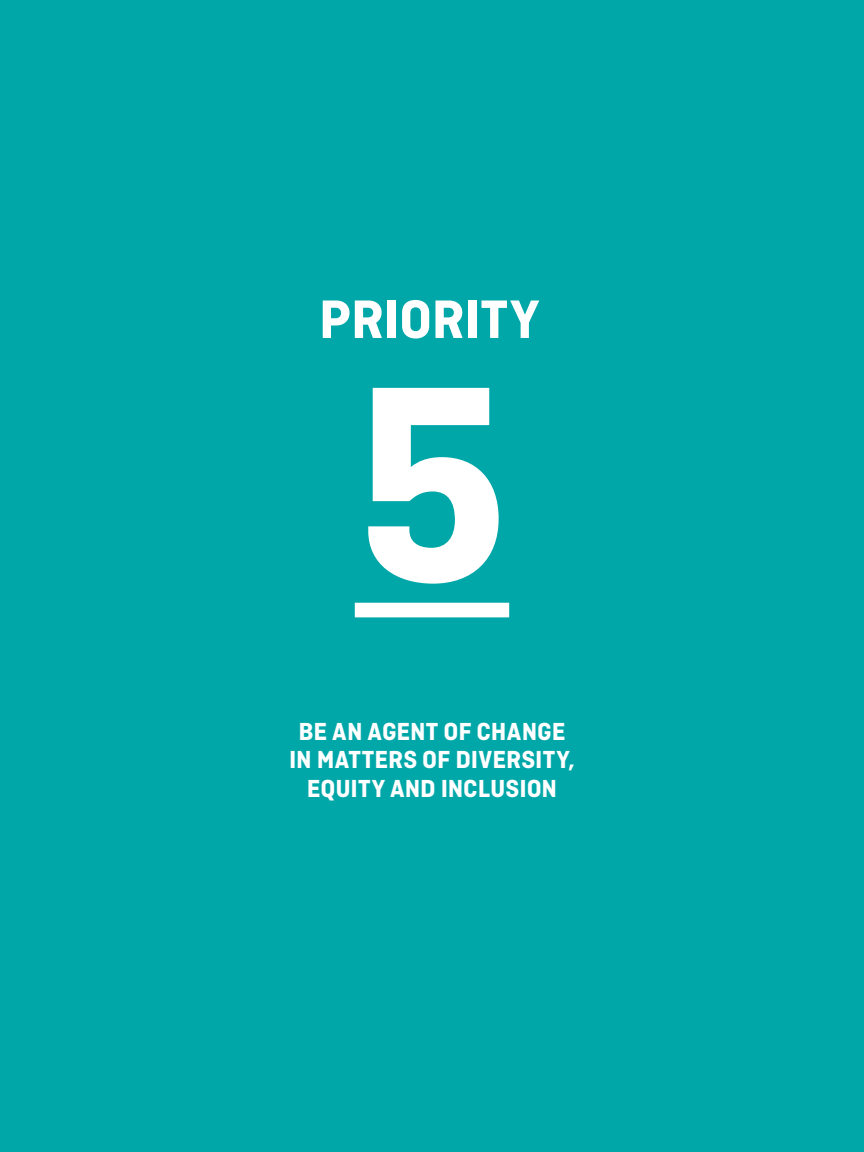
<style>
.page{position:relative;width:864px;height:1152px;background:#00a7a8}
.page>*{position:absolute;margin:0;border:0;box-sizing:border-box;transform-origin:0 0}
.t1{font:700 293.6px "Ciutadella";color:#fff}
.t2{font:700 57px "Ciutadella";letter-spacing:-.005em;color:#fff}
.t3{font:700 26px/29px "Ciutadella";color:#fff;text-align:center}
</style>
<div class="page">
<div style="left:355px;top:603px;width:154px;height:14px;background:#fff"></div>
<h2 class="t2" style="left:319px;top:286px;width:222px">PRIORITY</h2>
<h1 class="t1" style="left:355px;top:315px;width:156px">5</h1>
<p class="t3" style="left:289px;top:716px;width:287px">BE AN AGENT OF CHANGE<br>IN MATTERS OF DIVERSITY,<br>EQUITY AND INCLUSION</p>
</div>
